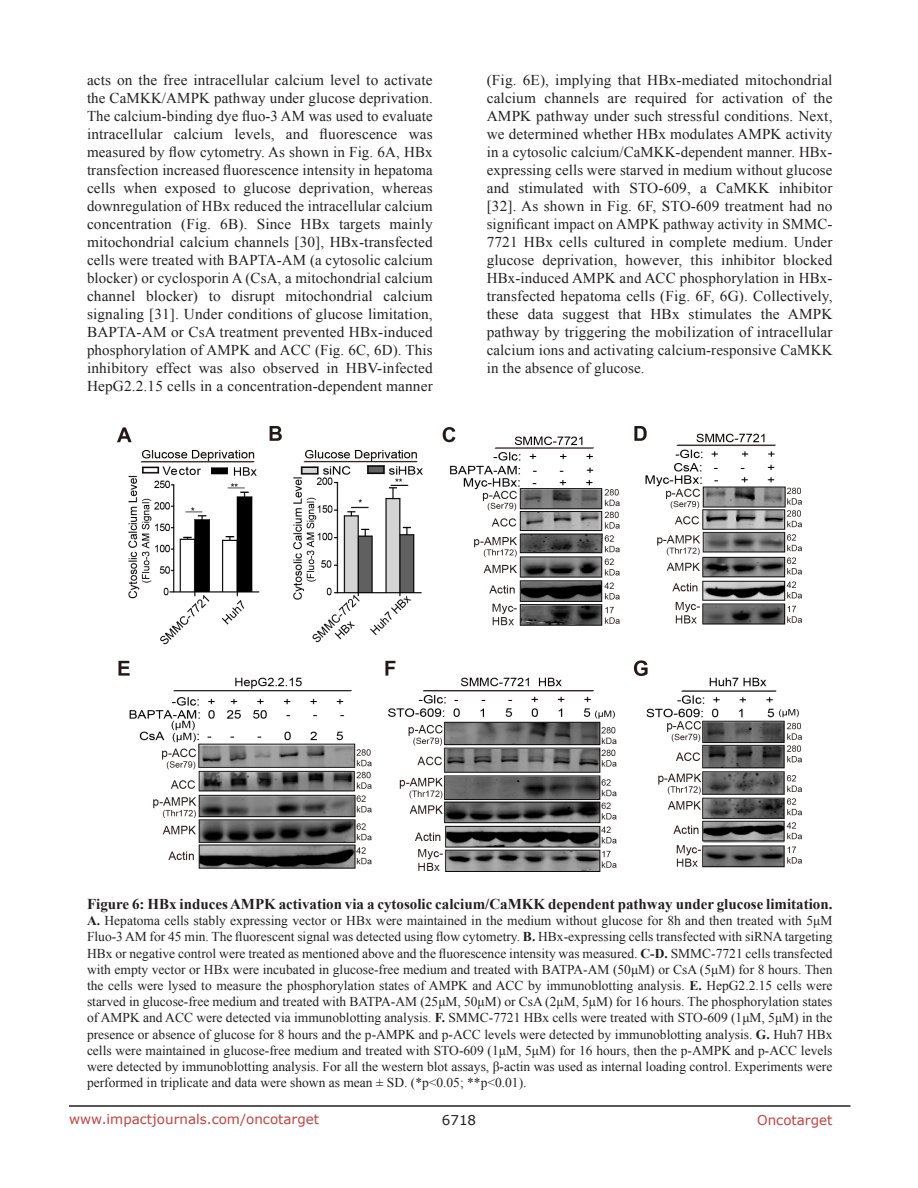
<style>
.page{position:relative;width:918px;height:1188px;background:#fff}
.page>*{position:absolute;margin:0;border:0;box-sizing:border-box;transform-origin:0 0}
.BodyText{font:15px/18px "Times New Roman";letter-spacing:.01em;color:#231f20;text-align:justify}
.figuretext{font:700 15px "Times New Roman";color:#231f20}
.figuretext-2{font:13.5px/16.2px "Times New Roman";color:#231f20;text-align:justify}
.t1{font:13.5px "Verdana";color:#c24141}
.t2{font:13.5px "Verdana";color:#231f20}
.s1{font-weight:700}
</style>
<div class="page">
<hr style="left:69px;top:1105px;width:781px;height:2px;background:#231f20">
<img style="left:118px;top:427px;width:684px;height:445px">
<p class="BodyText" style="left:87px;top:71px;width:347px">acts on the free intracellular calcium level to activate the CaMKK/AMPK pathway under glucose deprivation.<br>The calcium-binding dye fluo-3 AM was used to evaluate intracellular calcium levels, and fluorescence was measured by flow cytometry. As shown in Fig. 6A, HBx transfection increased fluorescence intensity in hepatoma cells when exposed to glucose deprivation, whereas downregulation of HBx reduced the intracellular calcium concentration (Fig. 6B). Since HBx targets mainly mitochondrial calcium channels [30], HBx-transfected cells were treated with BAPTA-AM (a cytosolic calcium blocker) or cyclosporin A (CsA, a mitochondrial calcium channel blocker) to disrupt mitochondrial calcium signaling [31]. Under conditions of glucose limitation, BAPTA-AM or CsA treatment prevented HBx-induced phosphorylation of AMPK and ACC (Fig. 6C, 6D). This inhibitory effect was also observed in HBV-infected HepG2.2.15 cells in a concentration-dependent manner</p>
<p class="BodyText" style="left:487px;top:71px;width:347px">(Fig. 6E), implying that HBx-mediated mitochondrial calcium channels are required for activation of the AMPK pathway under such stressful conditions. Next, we determined whether HBx modulates AMPK activity in a cytosolic calcium/CaMKK-dependent manner. HBx&shy;expressing cells were starved in medium without glucose and stimulated with STO-609, a CaMKK inhibitor [32]. As shown in Fig. 6F, STO-609 treatment had no significant impact on AMPK pathway activity in SMMC-7721 HBx cells cultured in complete medium. Under glucose deprivation, however, this inhibitor blocked HBx-induced AMPK and ACC phosphorylation in HBx&shy;transfected hepatoma cells (Fig. 6F, 6G). Collectively, these data suggest that HBx stimulates the AMPK pathway by triggering the mobilization of intracellular calcium ions and activating calcium-responsive CaMKK in the absence of glucose.</p>
<p class="figuretext" style="left:87px;top:894px;width:747px">Figure 6: HBx induces AMPK activation via a cytosolic calcium/CaMKK dependent pathway under glucose limitation.</p>
<p class="figuretext-2" style="left:87px;top:912px;width:747px"><span class="s1">A.</span> Hepatoma cells stably expressing vector or HBx were maintained in the medium without glucose for 8h and then treated with 5μM Fluo-3 AM for 45 min. The fluorescent signal was detected using flow cytometry. <span class="s1">B.</span> HBx-expressing cells transfected with siRNA targeting HBx or negative control were treated as mentioned above and the fluorescence intensity was measured. <span class="s1">C-D.</span> SMMC-7721 cells transfected with empty vector or HBx were incubated in glucose-free medium and treated with BATPA-AM (50μM) or CsA (5μM) for 8 hours. Then the cells were lysed to measure the phosphorylation states of AMPK and ACC by immunoblotting analysis. <span class="s1">E.</span> HepG2.2.15 cells were starved in glucose-free medium and treated with BATPA-AM (25μM, 50μM) or CsA (2μM, 5μM) for 16 hours. The phosphorylation states of AMPK and ACC were detected via immunoblotting analysis. <span class="s1">F.</span> SMMC-7721 HBx cells were treated with STO-609 (1μM, 5μM) in the presence or absence of glucose for 8 hours and the p-AMPK and p-ACC levels were detected by immunoblotting analysis. <span class="s1">G.</span> Huh7 HBx cells were maintained in glucose-free medium and treated with STO-609 (1μM, 5μM) for 16 hours, then the p-AMPK and p-ACC levels were detected by immunoblotting analysis. For all the western blot assays, β-actin was used as internal loading control. Experiments were performed in triplicate and data were shown as mean ± SD. (*p&lt;0.05; **p&lt;0.01).</p>
<p class="t1" style="left:69px;top:1110px;width:252px">www.impactjournals.com/oncotarget</p>
<p class="t2" style="left:442px;top:1111px;width:36px">6718</p>
<p class="t1" style="left:757px;top:1111px;width:77px">Oncotarget</p>
</div>
